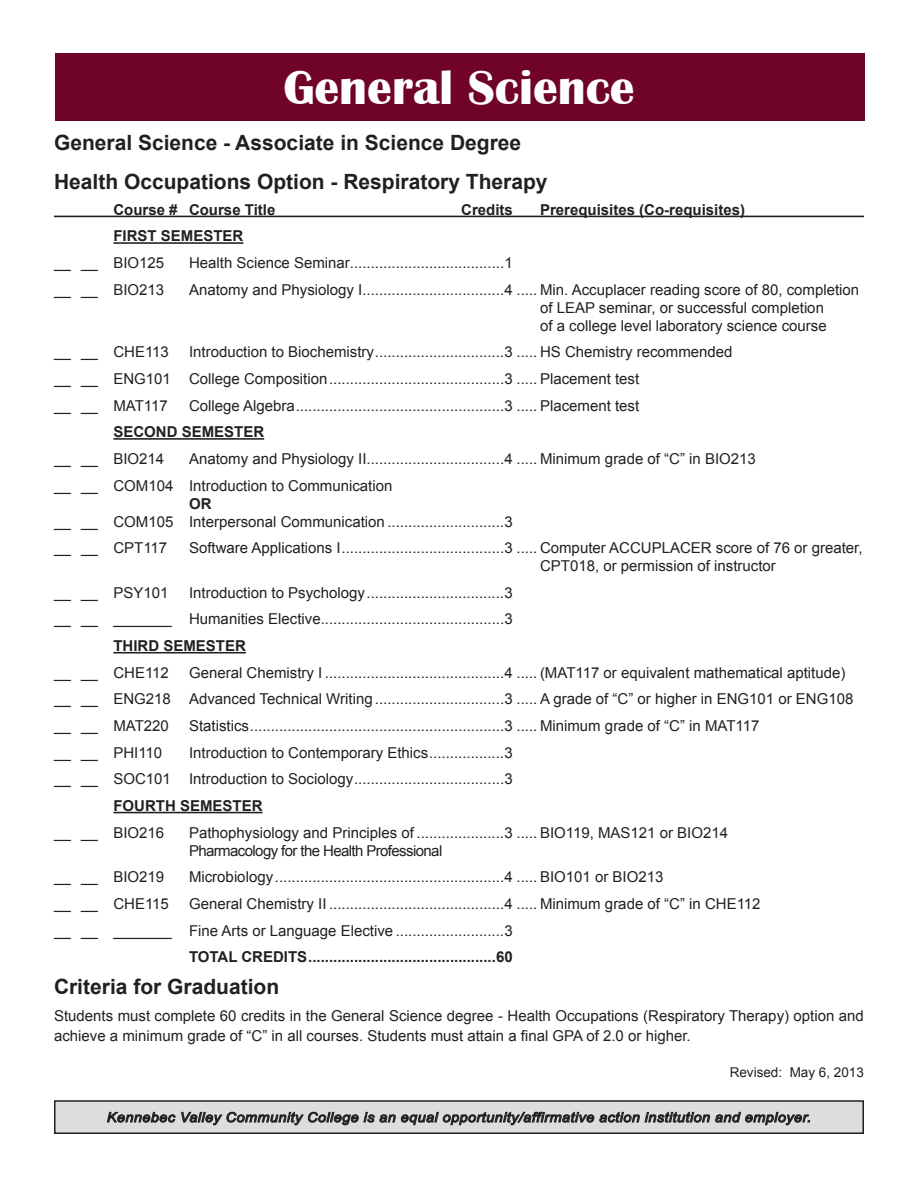
<style>
.page{position:relative;width:918px;height:1188px;background:#fff}
.page>*{position:absolute;margin:0;border:0;box-sizing:border-box;transform-origin:0 0}
.t1{font:700 49.5px "Britannic";color:#fff}
.Course_List{font:700 21px "Arial";color:#231f20}
.Course_List-2{font:15px/19.8px "Arial";color:#231f20}
.Course_List-3{font:700 15px "Arial";color:#231f20}
.Course_List_2{font:700 15px "Arial";color:#231f20}
.Course_List_2-2{font:15px "Arial";letter-spacing:-.04em;color:#231f20}
.t2{font:italic 13.5px "Arial";letter-spacing:.03em;color:#231f20;scale:1.07 1}
.t3{font:13.5px "Arial";color:#231f20}
</style>
<div class="page">
<div style="left:55px;top:53px;width:810px;height:68px;background:#700426"></div>
<div style="left:55px;top:1101px;width:808px;height:32px;background:#dcdddf"></div>
<svg style="left:107px;top:1111px;width:703px;height:15px"></svg>
<div style="left:54px;top:1100px;width:810px;height:34px;border:2px solid #231f20"></div>
<hr style="left:54px;top:216px;width:810px;height:1px;background:#231f20">
<hr style="left:113px;top:242px;width:130px;height:2px;background:#231f20">
<hr style="left:113px;top:438px;width:151px;height:2px;background:#231f20">
<hr style="left:113px;top:652px;width:133px;height:2px;background:#231f20">
<hr style="left:113px;top:812px;width:150px;height:1px;background:#231f20">
<p class="t1" style="left:283px;top:60px;width:353px">General Science</p>
<p class="Course_List" style="left:54px;top:129px;width:469px">General Science - Associate in Science Degree</p>
<p class="Course_List" style="left:54px;top:168px;width:495px">Health Occupations Option - Respiratory Therapy</p>
<p class="Course_List-3" style="left:113px;top:200px;width:164px">Course # Course Title</p>
<p class="Course_List-3" style="left:461px;top:200px;width:53px">Credits</p>
<p class="Course_List-3" style="left:540px;top:200px;width:207px">Prerequisites (Co-requisites)</p>
<p class="Course_List_2" style="left:113px;top:226px;width:24px">First</p>
<p class="Course_List_2" style="left:161px;top:226px;width:22px">Semester</p>
<p class="Course_List-2" style="left:54px;top:253px;width:112px">__ __ BIO125</p>
<p class="Course_List-2" style="left:189px;top:253px;width:325px">Health Science Seminar.....................................1</p>
<p class="Course_List-2" style="left:54px;top:280px;width:112px">__ __ BIO213</p>
<p class="Course_List-2" style="left:189px;top:280px;width:672px">Anatomy and Physiology I..................................4 ..... Min. Accuplacer reading score of 80, completion</p>
<p class="Course_List-2" style="left:540px;top:298px;width:286px">of LEAP seminar, or successful completion</p>
<p class="Course_List-2" style="left:540px;top:316px;width:288px">of a college level laboratory science course</p>
<p class="Course_List-2" style="left:54px;top:342px;width:116px">__ __ CHE113</p>
<p class="Course_List-2" style="left:189px;top:342px;width:545px">Introduction to Biochemistry...............................3 ..... HS Chemistry recommended</p>
<p class="Course_List-2" style="left:54px;top:369px;width:587px">__ __ ENG101 College Composition..........................................3 ..... Placement test</p>
<p class="Course_List-2" style="left:54px;top:396px;width:115px">__ __ MAT117</p>
<p class="Course_List-2" style="left:189px;top:396px;width:452px">College Algebra..................................................3 ..... Placement test</p>
<p class="Course_List_2" style="left:113px;top:422px;width:90px">SECOND Semester</p>
<p class="Course_List-2" style="left:54px;top:449px;width:112px">__ __ BIO214</p>
<p class="Course_List-2" style="left:189px;top:449px;width:568px">Anatomy and Physiology II.................................4 ..... Minimum grade of “C” in BIO213</p>
<p class="Course_List-2" style="left:54px;top:476px;width:340px">__ __ COM104 Introduction to Communication</p>
<p class="Course_List-3" style="left:189px;top:493px;width:24px">OR</p>
<p class="Course_List-2" style="left:54px;top:512px;width:460px">__ __ COM105 Interpersonal Communication ............................3</p>
<p class="Course_List-2" style="left:54px;top:538px;width:115px">__ __ CPT117</p>
<p class="Course_List-2" style="left:189px;top:538px;width:675px">Software Applications I.......................................3 ..... Computer ACCUPLACER score of 76 or greater,</p>
<p class="Course_List-2" style="left:540px;top:556px;width:237px">CPT018, or permission of instructor</p>
<p class="Course_List-2" style="left:54px;top:583px;width:116px">__ __ PSY101</p>
<p class="Course_List-2" style="left:189px;top:583px;width:325px">Introduction to Psychology.................................3</p>
<p class="Course_List-2" style="left:54px;top:609px;width:460px">__ __ _______ Humanities Elective............................................3</p>
<p class="Course_List_2" style="left:113px;top:636px;width:72px">THIRD Semester</p>
<p class="Course_List-2" style="left:54px;top:663px;width:116px">__ __ CHE112</p>
<p class="Course_List-2" style="left:189px;top:663px;width:658px">General Chemistry I ...........................................4 ..... (MAT117 or equivalent mathematical aptitude)</p>
<p class="Course_List-2" style="left:54px;top:689px;width:801px">__ __ ENG218 Advanced Technical Writing ...............................3 ..... A grade of “C” or higher in ENG101 or ENG108</p>
<p class="Course_List-2" style="left:54px;top:716px;width:116px">__ __ MAT220</p>
<p class="Course_List-2" style="left:189px;top:716px;width:572px">Statistics.............................................................3 ..... Minimum grade of “C” in MAT117</p>
<p class="Course_List-2" style="left:54px;top:743px;width:110px">__ __ PHI110</p>
<p class="Course_List-2" style="left:189px;top:743px;width:325px">Introduction to Contemporary Ethics..................3</p>
<p class="Course_List-2" style="left:54px;top:769px;width:460px">__ __ SOC101 Introduction to Sociology....................................3</p>
<p class="Course_List_2" style="left:113px;top:796px;width:88px">FOURTH Semester</p>
<p class="Course_List-2" style="left:54px;top:823px;width:112px">__ __ BIO216</p>
<p class="Course_List-2" style="left:189px;top:823px;width:541px">Pathophysiology and Principles of .....................3 ..... BIO119, MAS121 or BIO214</p>
<p class="Course_List_2-2" style="left:189px;top:841px;width:255px">Pharmacology for the Health Professional</p>
<p class="Course_List-2" style="left:54px;top:867px;width:112px">__ __ BIO219</p>
<p class="Course_List-2" style="left:189px;top:867px;width:476px">Microbiology.......................................................4 ..... BIO101 or BIO213</p>
<p class="Course_List-2" style="left:54px;top:894px;width:116px">__ __ CHE115</p>
<p class="Course_List-2" style="left:189px;top:894px;width:573px">General Chemistry II ..........................................4 ..... Minimum grade of “C” in CHE112</p>
<p class="Course_List-2" style="left:54px;top:921px;width:460px">__ __ _______ Fine Arts or Language Elective ..........................3</p>
<p class="Course_List-3" style="left:189px;top:947px;width:20px">Tota</p>
<p class="Course_List-3" style="left:228px;top:947px;width:35px">l Cred</p>
<p class="Course_List-3" style="left:284px;top:947px;width:231px">its .............................................60</p>
<p class="Course_List" style="left:54px;top:973px;width:227px">Criteria for Graduation</p>
<p class="Course_List-2" style="left:54px;top:1006px;width:811px">Students must complete 60 credits in the General Science degree - Health Occupations (Respiratory Therapy) option and achieve a minimum grade of “C” in all courses. Students must attain a final GPA of 2.0 or higher.</p>
<p class="t3" style="left:730px;top:1064px;width:136px">Revised: May 6, 2013</p>
<p class="t2" style="left:107px;top:1109px;width:660px">Kennebec Valley Community College is an equal opportunity/affirmative action institution and employer.</p>
</div>
